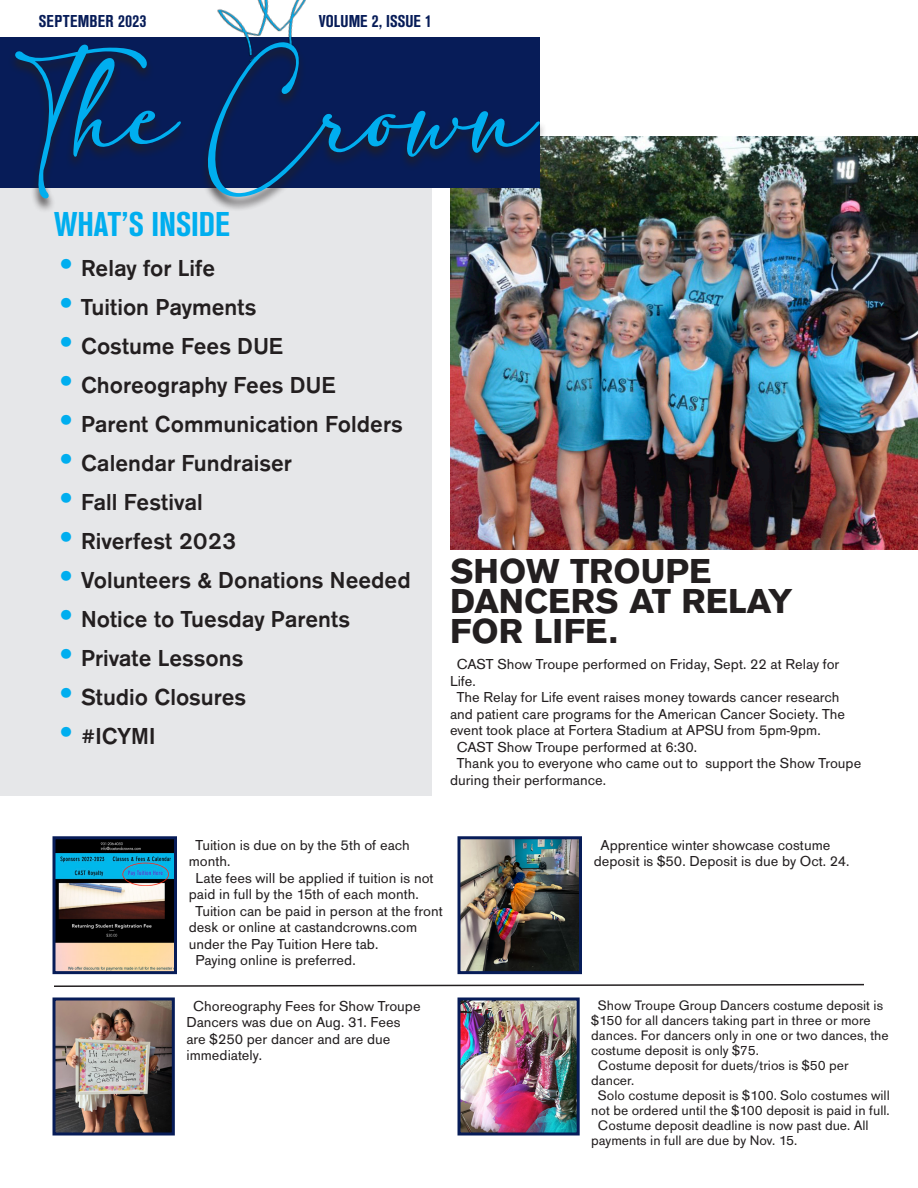
<style>
.page{position:relative;width:918px;height:1188px;background:#fff}
.page>*{position:absolute;margin:0;border:0;box-sizing:border-box;transform-origin:0 0}
.t1{font:84px "adelia";color:#00aeef}
.t2{font:700 36px/30px "AYT Craft Gothic";color:#231f20}
.t3{font:700 condensed 36px "AYT Craft Gothic";color:#00aeef}
.t4{font:600 24px "AYT Craft Gothic";color:#231f20}
.t5{font:700 condensed 18px "AYT Craft Gothic";letter-spacing:.01em;color:#071c58}
.t6{font:15px/16.5px "AYT Craft Gothic";color:#231f20}
.t7{font:14.25px/15px "AYT Craft Gothic";color:#231f20}
.s1{font-weight:700;font-size:36px;color:#00aeef}
</style>
<div class="page">
<img style="left:450px;top:137px;width:468px;height:413px">
<div style="left:0;top:38px;width:540px;height:150px;background:#071c58"></div>
<div style="left:0;top:188px;width:432px;height:608px;background:#e6e7e9"></div>
<img style="left:56px;top:840px;width:117px;height:130px">
<div style="left:52px;top:836px;width:125px;height:138px;border:3px solid #071c58"></div>
<svg style="left:54px;top:983px;width:810px;height:4px"></svg>
<img style="left:56px;top:1002px;width:115px;height:130px">
<div style="left:52px;top:998px;width:123px;height:138px;border:3px solid #071c58"></div>
<img style="left:462px;top:840px;width:116px;height:130px">
<div style="left:458px;top:836px;width:124px;height:138px;border:3px solid #071c58"></div>
<img style="left:462px;top:1002px;width:114px;height:130px">
<div style="left:458px;top:998px;width:122px;height:138px;border:3px solid #071c58"></div>
<img style="left:213px;top:0;width:115px;height:41px">
<div style="left:8px;top:41px;width:540px;height:172px;background:#231f20;opacity:.9"></div>
<p class="t5" style="left:39px;top:10px;width:109px">SEPTEMBER 2023</p>
<p class="t5" style="left:319px;top:10px;width:115px">VOLUME 2, ISSUE 1</p>
<p class="t1" style="left:15px;top:70px;width:522px">The Crown</p>
<p class="t3" style="left:54px;top:203px;width:178px">WHAT’S INSIDE</p>
<p class="t4" style="left:54px;top:255px;width:163px"><span class="s1">•</span>Relay for Life</p>
<p class="t4" style="left:54px;top:294px;width:204px"><span class="s1">•</span>Tuition Payments</p>
<p class="t4" style="left:54px;top:333px;width:231px"><span class="s1">•</span>Costume Fees DUE</p>
<p class="t4" style="left:54px;top:372px;width:283px"><span class="s1">•</span>Choreography Fees DUE</p>
<p class="t4" style="left:54px;top:411px;width:350px"><span class="s1">•</span>Parent Communication Folders</p>
<p class="t4" style="left:54px;top:450px;width:239px"><span class="s1">•</span>Calendar Fundraiser</p>
<p class="t4" style="left:54px;top:489px;width:150px"><span class="s1">•</span>Fall Festival</p>
<p class="t4" style="left:54px;top:528px;width:184px"><span class="s1">•</span>Riverfest 2023</p>
<p class="t4" style="left:54px;top:567px;width:358px"><span class="s1">•</span>Volunteers &amp; Donations Needed</p>
<p class="t4" style="left:54px;top:606px;width:298px"><span class="s1">•</span>Notice to Tuesday Parents</p>
<p class="t4" style="left:54px;top:645px;width:191px"><span class="s1">•</span>Private Lessons</p>
<p class="t4" style="left:54px;top:684px;width:194px"><span class="s1">•</span>Studio Closures</p>
<p class="t4" style="left:54px;top:723px;width:103px"><span class="s1">•</span>#ICYMI</p>
<p class="t2" style="left:450px;top:557px;width:343px">SHOW TROUPE<br>DANCERS AT RELAY<br>FOR LIFE.</p>
<p class="t6" style="left:450px;top:656px;width:391px;text-indent:7px">CAST Show Troupe performed on Friday, Sept. 22 at Relay for<br>Life.</p>
<p class="t6" style="left:450px;top:689px;width:397px;text-indent:7px">The Relay for Life event raises money towards cancer research and patient care programs for the American Cancer Society. The event took place at Fortera Stadium at APSU from 5pm-9pm.</p>
<p class="t6" style="left:457px;top:739px;width:242px">CAST Show Troupe performed at 6:30.</p>
<p class="t6" style="left:450px;top:755px;width:413px;text-indent:7px">Thank you to everyone who came out to support the Show Troupe during their performance.</p>
<p class="t6" style="left:189px;top:837px;width:223px;text-indent:7px">Tuition is due on by the 5th of each month.</p>
<p class="t6" style="left:189px;top:870px;width:246px;text-indent:7px">Late fees will be applied if tuition is not paid in full by the 15th of each month.</p>
<p class="t6" style="left:189px;top:903px;width:256px;text-indent:7px">Tuition can be paid in person at the front desk or online at castandcrowns.com under the Pay Tuition Here tab.</p>
<p class="t6" style="left:196px;top:952px;width:162px">Paying online is preferred.</p>
<p class="t6" style="left:186px;top:998px;width:236px;text-indent:7px">Choreography Fees for Show Troupe<br>Dancers was due on Aug. 31. Fees are $250 per dancer and are due immediately.</p>
<p class="t6" style="left:594px;top:837px;width:257px;text-indent:7px">Apprentice winter showcase costume deposit is $50. Deposit is due by Oct. 24.</p>
<p class="t7" style="left:591px;top:998px;width:299px;text-indent:7px">Show Troupe Group Dancers costume deposit is $150 for all dancers taking part in three or more dances. For dancers only in one or two dances, the costume deposit is only $75.</p>
<p class="t7" style="left:591px;top:1058px;width:259px;text-indent:7px">Costume deposit for duets/trios is $50 per dancer.</p>
<p class="t7" style="left:591px;top:1088px;width:300px;text-align:center">Solo costume deposit is $100. Solo costumes will not be ordered until the $100 deposit is paid in full.</p>
<p class="t7" style="left:591px;top:1118px;width:279px;text-indent:7px">Costume deposit deadline is now past due. All payments in full are due by Nov. 15.</p>
</div>
